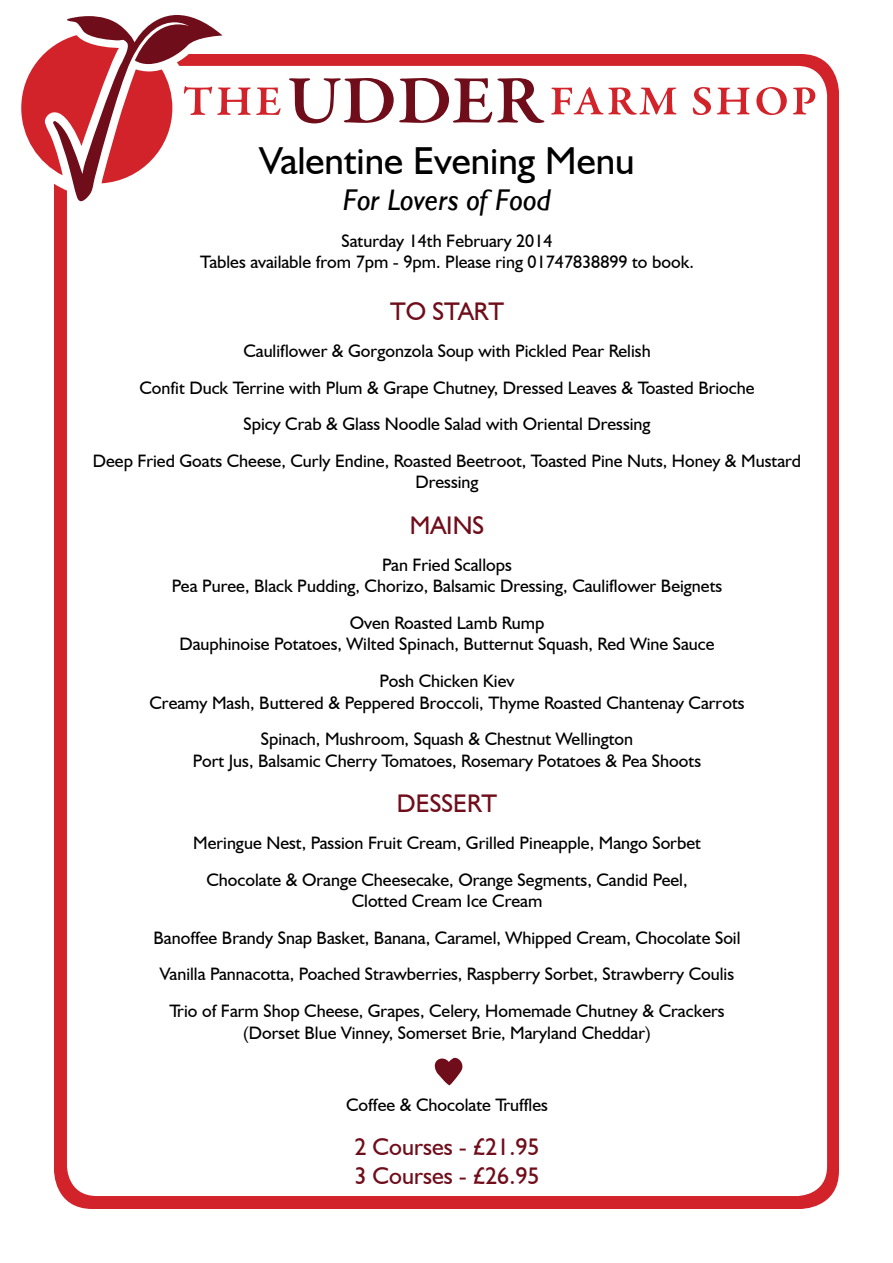
<style>
.page{position:relative;width:893px;height:1263px;background:#fff}
.page>*{position:absolute;margin:0;border:0;box-sizing:border-box;transform-origin:0 0}
.t1{font:39px "Humanist 521 BT";color:#000}
.t2{font:italic 30px "Humanist 521 BT";color:#000}
.t3{font:25.5px "Humanist 521 BT";color:#700d1a}
.t4{font:24px/28.8px "Humanist 521 BT";color:#700d1a}
.t5{font:18px/36.6px "Humanist 521 BT";color:#000;text-align:center}
</style>
<div class="page">
<div style="left:54px;top:54px;width:785px;height:1155px;background:#d2232a;border-radius:38px"></div>
<div style="left:67px;top:66px;width:760px;height:1130px;background:#fff;border-radius:30px"></div>
<svg style="left:289px;top:78px;width:255px;height:45px"></svg>
<svg style="left:551px;top:87px;width:125px;height:28px"></svg>
<svg style="left:693px;top:87px;width:18px;height:28px"></svg>
<svg style="left:717px;top:88px;width:33px;height:26px"></svg>
<svg style="left:756px;top:87px;width:31px;height:28px"></svg>
<svg style="left:793px;top:87px;width:22px;height:28px"></svg>
<svg style="left:21px;top:15px;width:260px;height:187px"></svg>
<svg style="left:435px;top:1057px;width:28px;height:28px"></svg>
<h1 class="t1" style="left:259px;top:137px;width:377px">Valentine Evening Menu</h1>
<h2 class="t2" style="left:343px;top:181px;width:209px">For Lovers of Food</h2>
<p class="t5" style="left:200px;top:229px;width:495px;line-height:21.6px">Saturday 14th February 2014<br>Tables available from 7pm - 9pm. Please ring 01747838899 to book.</p>
<h3 class="t3" style="left:390px;top:296px;width:115px">TO START</h3>
<p class="t5" style="left:93px;top:332px;width:710px">Cauliflower &amp; Gorgonzola Soup with Pickled Pear Relish<br>Confit Duck Terrine with Plum &amp; Grape Chutney, Dressed Leaves &amp; Toasted Brioche<br>Spicy Crab &amp; Glass Noodle Salad with Oriental Dressing<br>Deep Fried Goats Cheese, Curly Endine, Roasted Beetroot, Toasted Pine Nuts, Honey &amp; Mustard</p>
<p class="t5" style="left:415px;top:463px;width:65px">Dressing</p>
<h3 class="t3" style="left:410px;top:509px;width:76px">MAINS</h3>
<p class="t5" style="left:172px;top:553px;width:552px;line-height:21.6px">Pan Fried Scallops<br>Pea Puree, Black Pudding, Chorizo, Balsamic Dressing, Cauliflower Beignets</p>
<p class="t5" style="left:179px;top:611px;width:537px;line-height:21.6px">Oven Roasted Lamb Rump<br>Dauphinoise Potatoes, Wilted Spinach, Butternut Squash, Red Wine Sauce</p>
<p class="t5" style="left:149px;top:670px;width:597px;line-height:21.6px">Posh Chicken Kiev<br>Creamy Mash, Buttered &amp; Peppered Broccoli, Thyme Roasted Chantenay Carrots</p>
<p class="t5" style="left:193px;top:728px;width:510px;line-height:21.6px">Spinach, Mushroom, Squash &amp; Chestnut Wellington<br>Port Jus, Balsamic Cherry Tomatoes, Rosemary Potatoes &amp; Pea Shoots</p>
<h3 class="t3" style="left:397px;top:788px;width:102px">DESSERT</h3>
<p class="t5" style="left:193px;top:824px;width:509px">Meringue Nest, Passion Fruit Cream, Grilled Pineapple, Mango Sorbet<br>Chocolate &amp; Orange Cheesecake, Orange Segments, Candid Peel,</p>
<p class="t5" style="left:153px;top:882px;width:588px">Clotted Cream Ice Cream<br>Banoffee Brandy Snap Basket, Banana, Caramel, Whipped Cream, Chocolate Soil Vanilla Pannacotta, Poached Strawberries, Raspberry Sorbet, Strawberry Coulis Trio of Farm Shop Cheese, Grapes, Celery, Homemade Chutney &amp; Crackers</p>
<p class="t5" style="left:243px;top:1014px;width:409px">(Dorset Blue Vinney, Somerset Brie, Maryland Cheddar)</p>
<p class="t5" style="left:346px;top:1086px;width:203px">Coffee &amp; Chocolate Truffles</p>
<h3 class="t4" style="left:354px;top:1132px;width:187px">2 Courses - £21.95<br>3 Courses - £26.95</h3>
</div>
